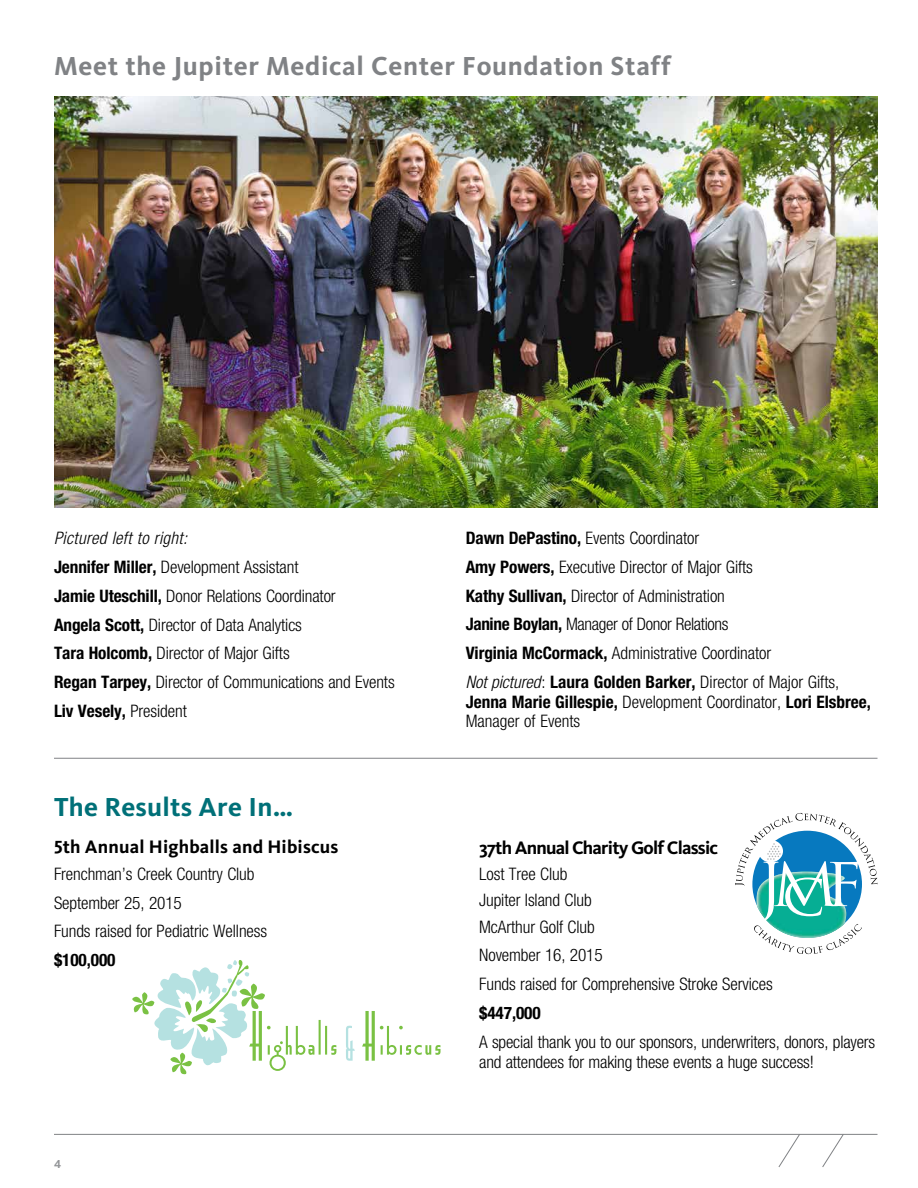
<style>
.page{position:relative;width:918px;height:1188px;background:#fff}
.page>*{position:absolute;margin:0;border:0;box-sizing:border-box;transform-origin:0 0}
.t1{font:700 27px "Kievit OT";letter-spacing:.025em;color:#808285}
.t2{font:700 27px "Kievit OT";letter-spacing:.01em;color:#007078}
.t3{font:700 18.75px "Kievit OT";letter-spacing:.01em;color:#000}
.t4{font:700 18.75px "Kievit OT";letter-spacing:-.04em;color:#000}
.t5{font:300 condensed 17.25px/29px "Helvetica Neue LT Std";letter-spacing:-.005em;color:#000}
.t6{font:700 condensed 17.25px "Helvetica Neue LT Std";letter-spacing:-.005em;color:#000}
.t7{font:700 12px "Kievit OT";color:#939598}
.s1{font-style:italic}
.s2{font-weight:700}
</style>
<div class="page">
<hr style="left:54px;top:1134px;width:824px;height:1px;background:#808285">
<svg style="left:822px;top:1133px;width:22px;height:34px"></svg>
<svg style="left:778px;top:1133px;width:23px;height:34px"></svg>
<img style="left:54px;top:96px;width:824px;height:411px">
<hr style="left:54px;top:758px;width:824px;height:1px;background:#808285">
<svg style="left:132px;top:960px;width:182px;height:114px"></svg>
<hr style="left:325px;top:1026px;width:2px;height:29px;background:#7ac143">
<hr style="left:319px;top:1020px;width:2px;height:35px;background:#7ac143">
<svg style="left:331px;top:1045px;width:5px;height:10px"></svg>
<svg style="left:346px;top:1025px;width:9px;height:36px"></svg>
<svg style="left:362px;top:1011px;width:79px;height:50px"></svg>
<svg style="left:735px;top:813px;width:143px;height:141px"></svg>
<h1 class="t1" style="left:54px;top:49px;width:618px">Meet the Jupiter Medical Center Foundation Staff</h1>
<p class="t5" style="left:54px;top:523px;width:342px"><span class="s1">Pictured left to right:<br></span><span class="s2">Jennifer Miller,</span> Development Assistant<br><span class="s2">Jamie Uteschill,</span> Donor Relations Coordinator<br><span class="s2">Angela Scott,</span> Director of Data Analytics<br><span class="s2">Tara Holcomb,</span> Director of Major Gifts<br><span class="s2">Regan Tarpey,</span> Director of Communications and Events <span class="s2">Liv Vesely,</span> President</p>
<p class="t5" style="left:466px;top:523px;width:375px"><span class="s2">Dawn DePastino,</span> Events Coordinator<br><span class="s2">Amy Powers,</span> Executive Director of Major Gifts<br><span class="s2">Kathy Sullivan,</span> Director of Administration<br><span class="s2">Janine Boylan,</span> Manager of Donor Relations<br><span class="s2">Virginia McCormack,</span> Administrative Coordinator<br><span class="s1">Not pictured</span>: <span class="s2">Laura Golden Barker,</span> Director of Major Gifts,</p>
<p class="t5" style="left:466px;top:692px;width:407px;line-height:19.5px"><span class="s2">Jenna Marie Gillespie,</span> Development Coordinator, <span class="s2">Lori Elsbree,<br></span>Manager of Events</p>
<h1 class="t2" style="left:54px;top:791px;width:241px">The Results Are I n…</h1>
<p class="t3" style="left:54px;top:836px;width:286px">5th Annual Highballs and Hibiscus</p>
<p class="t5" style="left:54px;top:859px;width:215px">Frenchman’s Creek Country Club<br>September 25, 2015<br>Funds raised for Pediatric Wellness</p>
<p class="t6" style="left:54px;top:950px;width:63px">$100,000</p>
<p class="t7" style="left:54px;top:1156px;width:9px">4</p>
<p class="t4" style="left:479px;top:836px;width:240px">37th Annual Charity Golf Classic</p>
<p class="t5" style="left:479px;top:861px;width:117px;line-height:26.2px">Lost Tree Club<br>Jupiter Island Club<br>McArthur Golf Club</p>
<p class="t5" style="left:479px;top:941px;width:295px">November 16, 2015<br>Funds raised for Comprehensive Stroke Services</p>
<p class="t6" style="left:479px;top:1003px;width:63px">$447,000</p>
<p class="t5" style="left:479px;top:1032px;width:397px;line-height:19.5px">A special thank you to our sponsors, underwriters, donors, players and attendees for making these events a huge success!</p>
</div>
